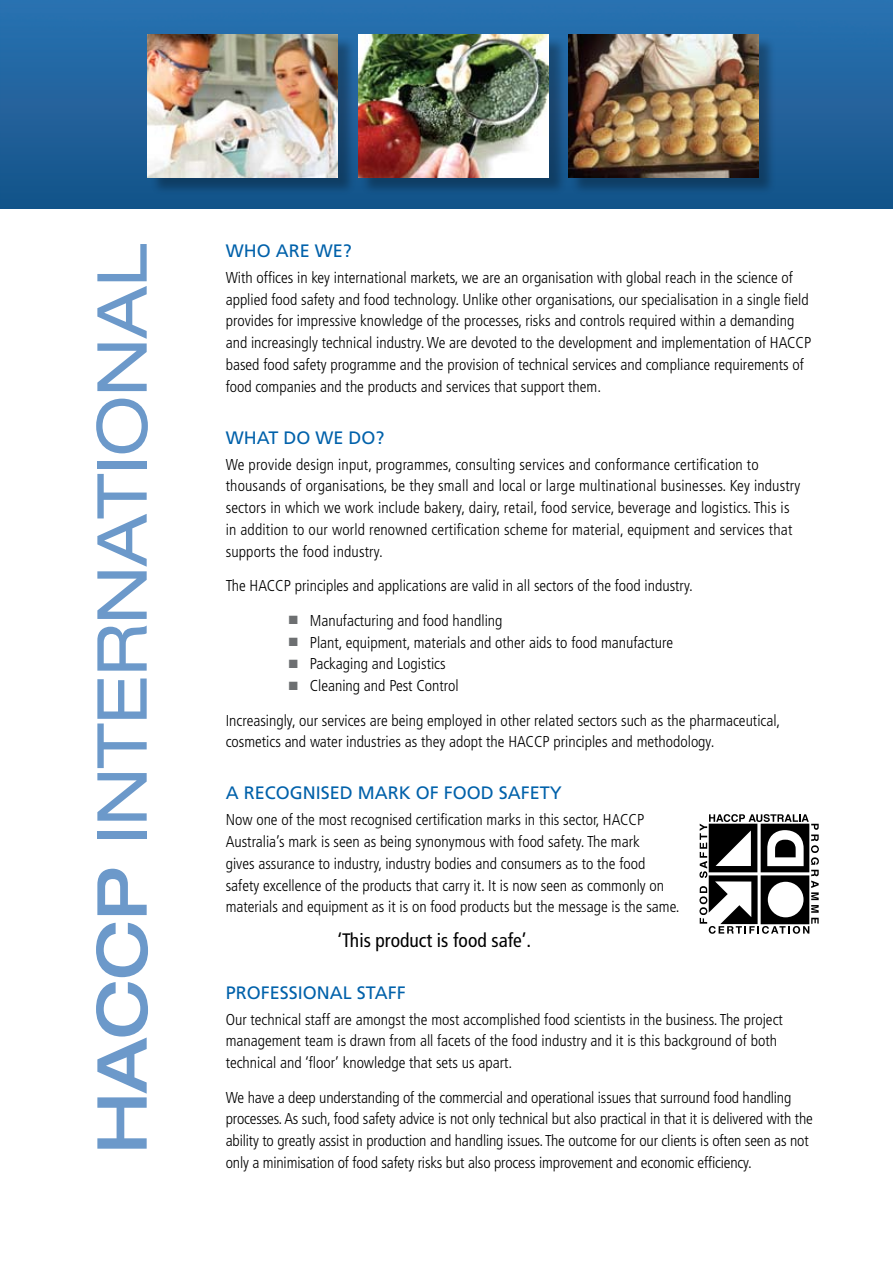
<style>
.page{position:relative;width:893px;height:1263px;background:#fff}
.page>*{position:absolute;margin:0;border:0;box-sizing:border-box;transform-origin:0 0}
.t1{font:expanded 69px "Helvetica Neue";letter-spacing:-.01em;color:#6c99ca}
.t2{font:condensed 19.5px "Frutiger";color:#000}
.t3{font:18px "Frutiger";color:#0061aa}
.t4{font:300 condensed 15.75px/21.8px "Frutiger";color:#000}
.s1{font-weight:500}
.s2{color:#6d6f71}
</style>
<div class="page">
<svg style="left:699px;top:814px;width:120px;height:120px"></svg>
<img style="left:0;top:0;width:893px;height:208px">
<div style="left:360px;top:36px;width:213px;height:167px;background:#000;opacity:.3"></div>
<img style="left:358px;top:34px;width:190px;height:143px">
<div style="left:570px;top:36px;width:213px;height:167px;background:#000;opacity:.3"></div>
<img style="left:568px;top:34px;width:190px;height:143px">
<div style="left:150px;top:36px;width:212px;height:167px;background:#000;opacity:.3"></div>
<img style="left:148px;top:34px;width:190px;height:143px">
<h1 class="t1" style="left:80px;top:1154px;width:912px;rotate:-90deg"><span class="s1">HACCP</span> INTERNATIONAL</h1>
<p class="t3" style="left:226px;top:240px;width:128px">WHO ARE WE?</p>
<p class="t4" style="left:226px;top:267px;width:587px">With offices in key international markets, we are an organisation with global reach in the science of applied food safety and food technology. Unlike other organisations, our specialisation in a single field provides for impressive knowledge of the processes, risks and controls required within a demanding and increasingly technical industry. We are devoted to the development and implementation of HACCP based food safety programme and the provision of technical services and compliance requirements of food companies and the products and services that support them.</p>
<p class="t3" style="left:226px;top:427px;width:160px">WHAT DO WE DO?</p>
<p class="t4" style="left:226px;top:454px;width:576px">We provide design input, programmes, consulting services and conformance certification to thousands of organisations, be they small and local or large multinational businesses. Key industry sectors in which we work include bakery, dairy, retail, food service, beverage and logistics. This is in addition to our world renowned certification scheme for material, equipment and services that supports the food industry.</p>
<p class="t4" style="left:226px;top:575px;width:469px">The HACCP principles and applications are valid in all sectors of the food industry.</p>
<p class="t4" style="left:289px;top:610px;width:215px"><span class="s2">■</span> Manufacturing and food handling</p>
<p class="t4" style="left:289px;top:631px;width:386px"><span class="s2">■</span> Plant, equipment, materials and other aids to food manufacture</p>
<p class="t4" style="left:289px;top:653px;width:158px"><span class="s2">■</span> Packaging and Logistics</p>
<p class="t4" style="left:226px;top:668px;width:556px;line-height:34.5px;text-indent:63px"><span class="s2">■</span> Cleaning and Pest Control<br>Increasingly, our services are being employed in other related sectors such as the pharmaceutical,</p>
<p class="t4" style="left:226px;top:731px;width:490px">cosmetics and water industries as they adopt the HACCP principles and methodology.</p>
<p class="t3" style="left:226px;top:782px;width:338px">A RECOGNISED MARK OF FOOD SAFETY</p>
<p class="t4" style="left:226px;top:809px;width:455px">Now one of the most recognised certification marks in this sector, HACCP Australia’s mark is seen as being synonymous with food safety. The mark<br>gives assurance to industry, industry bodies and consumers as to the food safety excellence of the products that carry it. It is now seen as commonly on materials and equipment as it is on food products but the message is the same.</p>
<p class="t2" style="left:337px;top:928px;width:195px">‘This product is food safe’.</p>
<p class="t3" style="left:226px;top:982px;width:182px">PROFESSIONAL STAFF</p>
<p class="t4" style="left:226px;top:1008px;width:559px">Our technical staff are amongst the most accomplished food scientists in the business. The project management team is drawn from all facets of the food industry and it is this background of both technical and ‘floor’ knowledge that sets us apart.</p>
<p class="t4" style="left:226px;top:1086px;width:589px">We have a deep understanding of the commercial and operational issues that surround food handling processes. As such, food safety advice is not only technical but also practical in that it is delivered with the ability to greatly assist in production and handling issues. The outcome for our clients is often seen as not</p>
<p class="t4" style="left:226px;top:1152px;width:528px">only a minimisation of food safety risks but also process improvement and economic efficiency.</p>
</div>
